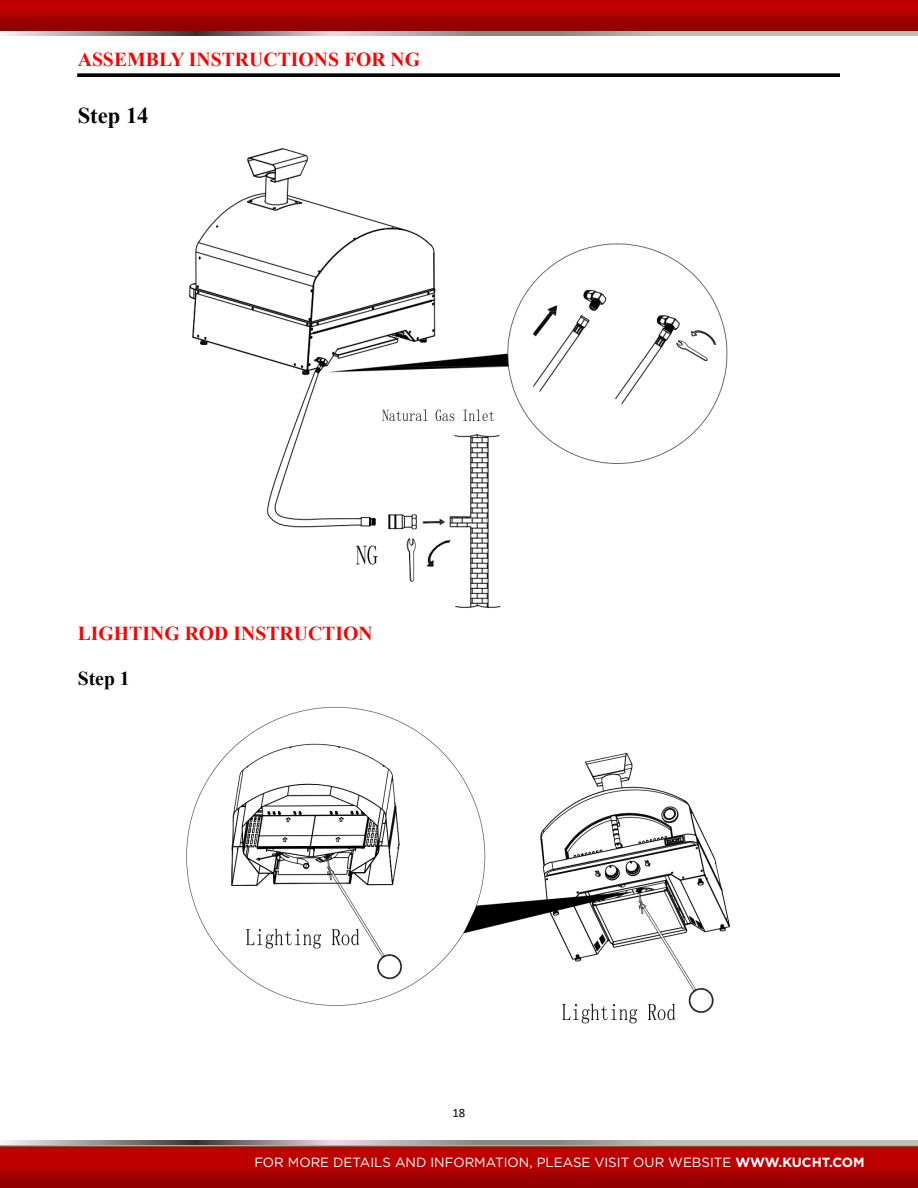
<style>
.page{position:relative;width:918px;height:1188px;background:#fff}
.page>*{position:absolute;margin:0;border:0;box-sizing:border-box;transform-origin:0 0}
.t1{font:700 22.65px "Times New Roman";color:#000}
.t2{font:700 19.8px "Times New Roman";color:#f00}
.t3{font:700 19.8px "Times New Roman";color:#000}
.t4{font:13.35px "Gotham";color:#fff}
.t5{font:12.75px "Calibri";color:#000}
.s1{font-weight:700}
</style>
<div class="page">
<hr style="left:78px;top:74px;width:762px;height:2px;background:#000">
<img style="left:189px;top:148px;width:539px;height:460px">
<img style="left:186px;top:706px;width:545px;height:318px">
<svg style="left:0;top:0;width:918px;height:32px;background:#aa0505"></svg>
<svg style="left:2px;top:32px;width:916px;height:4px;background:#a9a29f"></svg>
<div style="left:0;top:1146px;width:918px;height:42px;background:linear-gradient(to bottom,#cd0001,#940001)"></div>
<svg style="left:0;top:1144px;width:918px;height:3px;background:#a08a7b"></svg>
<svg style="left:2px;top:1140px;width:916px;height:4px;background:#a9a29f"></svg>
<h2 class="t2" style="left:78px;top:45px;width:344px">ASSEMBLY INSTRUCTIONS FOR NG</h2>
<h1 class="t1" style="left:78px;top:99px;width:72px">Step 14</h1>
<h2 class="t2" style="left:78px;top:619px;width:296px">LIGHTING ROD INSTRUCTION</h2>
<h2 class="t3" style="left:78px;top:664px;width:54px">Step 1</h2>
<p class="t5" style="left:453px;top:1104px;width:14px">18</p>
<p class="t4" style="left:254px;top:1154px;width:612px">FOR MORE DETAILS AND INFORMATION, PLEASE VISIT OUR WEBSITE <span class="s1">WWW.KUCHT.COM</span></p>
</div>
